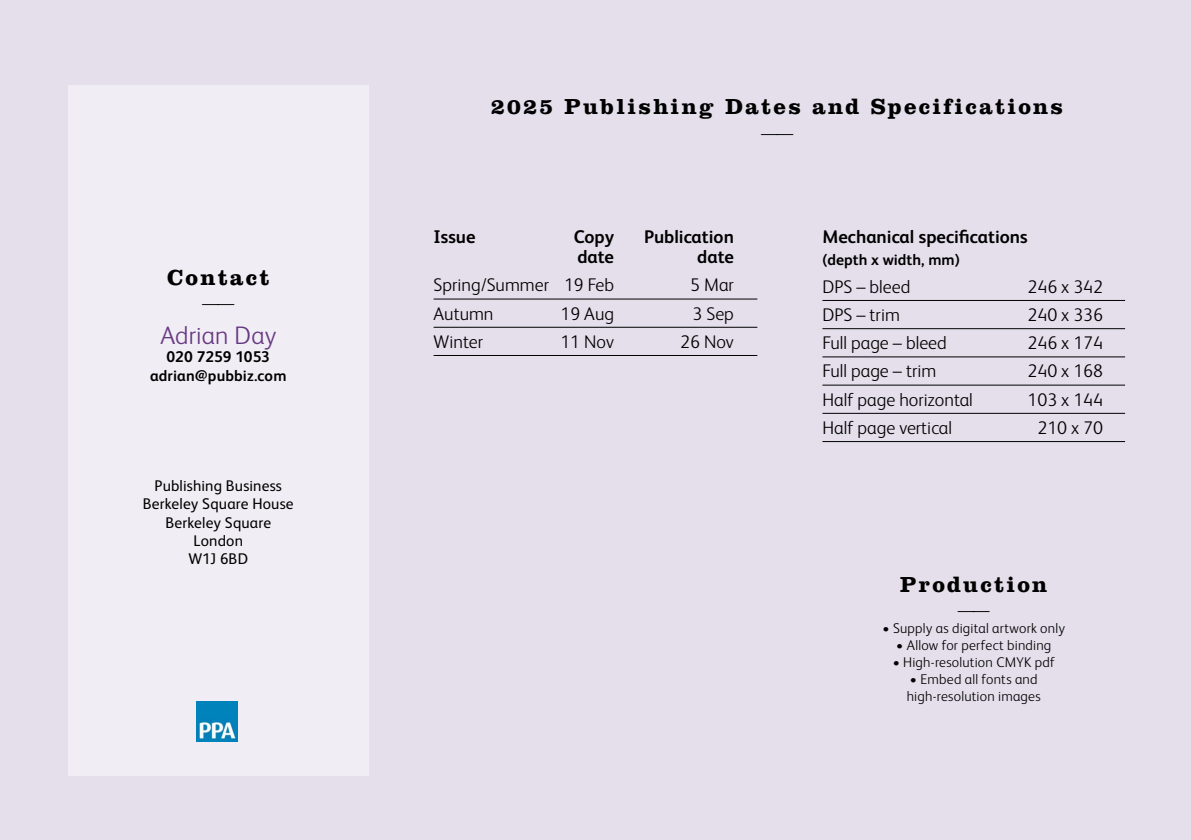
<style>
.page{position:relative;width:1191px;height:840px;background:#fff}
.page>*{position:absolute;margin:0;border:0;box-sizing:border-box;transform-origin:0 0}
.t1{font:300 25.4px "FS Albert";letter-spacing:.005em;color:#673982}
.t2{font:700 22.6px "Clarendon LT Std";letter-spacing:.1em;color:#000}
.t3{font:300 18.4px "FS Albert";color:#000}
.t4{font:700 18.4px "FS Albert";color:#000}
.t5{font:300 17px "FS Albert";color:#000}
.t6{font:15.6px/18.4px "FS Albert";letter-spacing:.01em;color:#000;text-align:center}
.t7{font:700 15.6px/18.4px "FS Albert";color:#000;text-align:center}
.t8{font:300 14px/17px "FS Albert";letter-spacing:.015em;color:#000}
</style>
<div class="page">
<div style="left:0;top:0;width:1191px;height:839px;background:#e4dfeb"></div>
<div style="left:68px;top:85px;width:300px;height:690px;background:#f0edf4"></div>
<hr style="left:822px;top:300px;width:303px;height:1px;background:#000">
<hr style="left:822px;top:328px;width:303px;height:1px;background:#000">
<hr style="left:822px;top:356px;width:303px;height:1px;background:#000">
<hr style="left:822px;top:384px;width:303px;height:1px;background:#000">
<hr style="left:822px;top:413px;width:303px;height:1px;background:#000">
<hr style="left:822px;top:441px;width:303px;height:1px;background:#000">
<hr style="left:433px;top:298px;width:324px;height:1px;background:#000">
<hr style="left:433px;top:327px;width:324px;height:1px;background:#000">
<hr style="left:433px;top:355px;width:324px;height:1px;background:#000">
<img style="left:197px;top:701px;width:40px;height:40px">
<p class="t2" style="left:167px;top:263px;width:104px">Contact</p>
<p class="t5" style="left:202px;top:292px;width:34px">——</p>
<h1 class="t1" style="left:160px;top:318px;width:117px">Adrian Day</h1>
<p class="t7" style="left:150px;top:347px;width:138px">020 7259 1053 adrian@pubbiz.com</p>
<p class="t6" style="left:143px;top:475px;width:152px">Publishing Business<br>Berkeley Square House<br>Berkeley Square<br>London<br>W1J 6BD</p>
<p class="t2" style="left:491px;top:93px;width:573px">2025 Publishing Dates and Specifications</p>
<p class="t5" style="left:761px;top:122px;width:34px">——</p>
<p class="t4" style="left:433px;top:224px;width:43px">Issue</p>
<p class="t4" style="left:574px;top:224px;width:42px">Copy</p>
<p class="t4" style="left:644px;top:224px;width:91px">Publication</p>
<p class="t4" style="left:577px;top:244px;width:38px">date</p>
<p class="t4" style="left:697px;top:244px;width:38px">date</p>
<p class="t3" style="left:433px;top:273px;width:182px">Spring/Summer 19 Feb</p>
<p class="t3" style="left:690px;top:273px;width:45px">5 Mar</p>
<p class="t3" style="left:433px;top:301px;width:61px">Autumn</p>
<p class="t3" style="left:560px;top:301px;width:55px">19 Aug</p>
<p class="t3" style="left:692px;top:301px;width:43px">3 Sep</p>
<p class="t3" style="left:433px;top:329px;width:51px">Winter</p>
<p class="t3" style="left:560px;top:329px;width:55px">11 Nov</p>
<p class="t3" style="left:680px;top:329px;width:55px">26 Nov</p>
<p class="t4" style="left:822px;top:224px;width:207px">Mechanical specifications</p>
<p class="t7" style="left:822px;top:249px;width:139px">(depth x width, mm)</p>
<p class="t3" style="left:822px;top:274px;width:89px">DPS – bleed</p>
<p class="t3" style="left:1027px;top:274px;width:77px">246 x 342</p>
<p class="t3" style="left:822px;top:302px;width:79px">DPS – trim</p>
<p class="t3" style="left:1027px;top:302px;width:77px">240 x 336</p>
<p class="t3" style="left:822px;top:330px;width:126px">Full page – bleed</p>
<p class="t3" style="left:1027px;top:330px;width:77px">246 x 174</p>
<p class="t3" style="left:822px;top:359px;width:115px">Full page – trim</p>
<p class="t3" style="left:1027px;top:359px;width:77px">240 x 168</p>
<p class="t3" style="left:822px;top:387px;width:152px">Half page horizontal</p>
<p class="t3" style="left:1027px;top:387px;width:77px">103 x 144</p>
<p class="t3" style="left:822px;top:415px;width:131px">Half page vertical</p>
<p class="t3" style="left:1037px;top:415px;width:67px">210 x 70</p>
<p class="t2" style="left:900px;top:570px;width:148px">Production</p>
<p class="t5" style="left:957px;top:599px;width:34px">——</p>
<p class="t8" style="left:882px;top:619px;width:184px">• Supply as digital artwork only</p>
<p class="t8" style="left:896px;top:636px;width:157px">• Allow for perfect binding</p>
<p class="t8" style="left:892px;top:653px;width:164px">• High-resolution CMYK pdf</p>
<p class="t8" style="left:906px;top:669px;width:135px">• Embed all fonts and high-resolution images</p>
</div>
